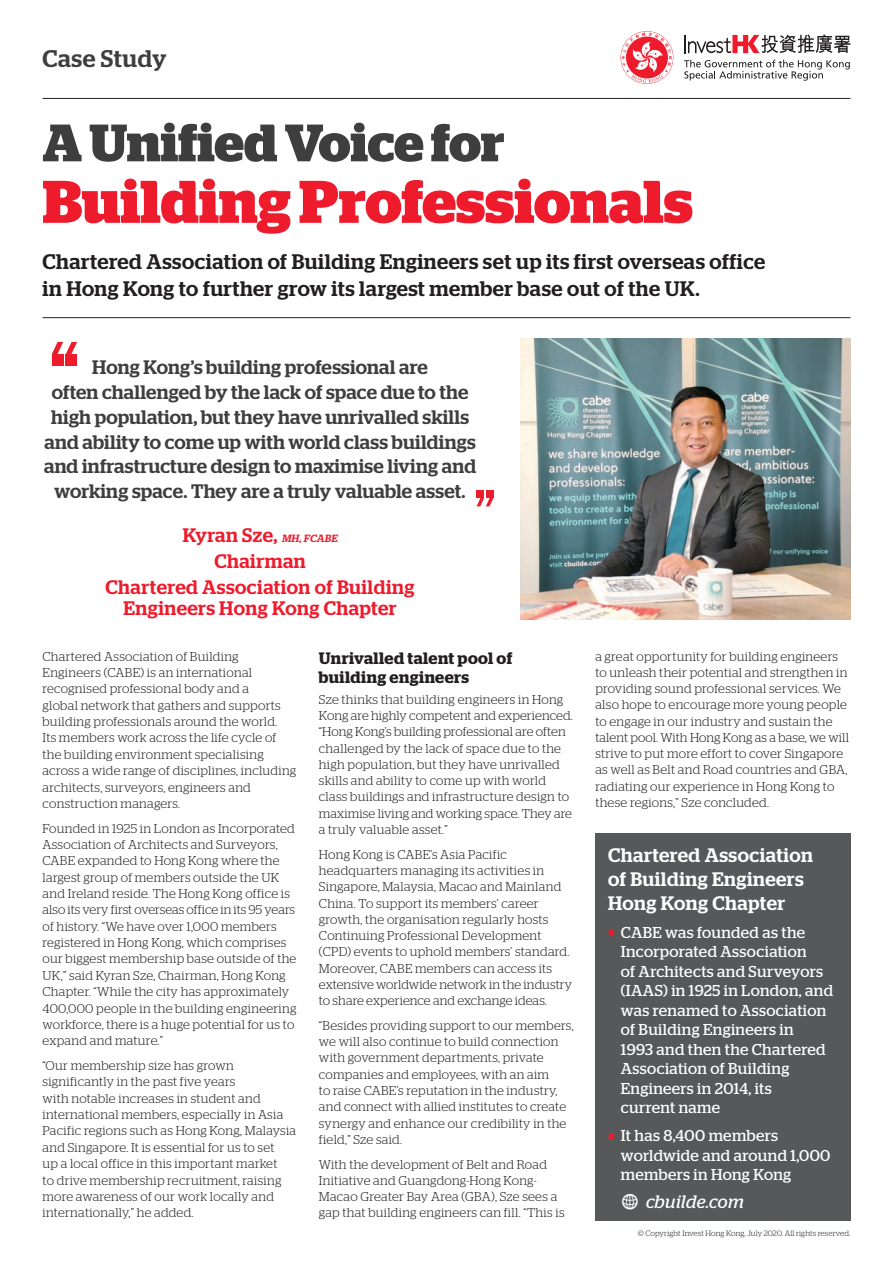
<style>
.page{position:relative;width:893px;height:1263px;background:#fff}
.page>*{position:absolute;margin:0;border:0;box-sizing:border-box;transform-origin:0 0}
.t1{font:700 60px "Stag";color:#ee1b2d}
.t2{font:700 52.5px "Stag";letter-spacing:-.005em;color:#3e3e3f}
.t3{font:500 24px "Stag";letter-spacing:.025em;color:#3e3e3f}
.t4{font:500 21px/27px "Stag";letter-spacing:.025em;color:#231f20}
.t5{font:500 19.5px/24.8px "Stag";letter-spacing:.01em;color:#3e3e3f;text-align:center}
.t6{font:500 19.5px/26.1px "Stag";letter-spacing:.025em;color:#ee1b2d;text-align:center}
.t7{font:500 19.5px/24px "Stag";letter-spacing:.025em;color:#fff}
.t8{font:italic 18px "Stag";letter-spacing:.025em;color:#fff}
.t9{font:600 16.5px/19.5px "Stag";letter-spacing:.025em;color:#231f20}
.t10{font:15.75px/19.5px "Stag";letter-spacing:.025em;color:#fff}
.t11{font:300 12.75px/16.2px "Stag";letter-spacing:.02em;color:#231f20}
.t12{font:300 7.8px "Stag";letter-spacing:.015em;color:#231f20}
.s1{font-style:italic;font-size:10.5px}
.s2{color:#ee1b2d}
.s3{font-family:"Modern Pictograms";font-style:normal;font-size:24px}
</style>
<div class="page">
<svg style="left:621px;top:32px;width:51px;height:51px"></svg>
<svg style="left:684px;top:60px;width:166px;height:21px"></svg>
<svg style="left:685px;top:34px;width:165px;height:19px"></svg>
<hr style="left:43px;top:98px;width:807px;height:1px;background:#231f20">
<hr style="left:43px;top:317px;width:807px;height:1px;background:#231f20">
<div style="left:595px;top:833px;width:255px;height:387px;background:#57585a"></div>
<div style="left:486px;top:490px;width:7px;height:8px;background:#ee1b2d"></div>
<div style="left:476px;top:490px;width:8px;height:8px;background:#ee1b2d"></div>
<svg style="left:477px;top:498px;width:16px;height:8px"></svg>
<img style="left:520px;top:339px;width:330px;height:281px">
<div style="left:52px;top:354px;width:11px;height:12px;background:#ee1b2d"></div>
<div style="left:66px;top:354px;width:11px;height:12px;background:#ee1b2d"></div>
<svg style="left:52px;top:342px;width:25px;height:12px"></svg>
<h3 class="t3" style="left:43px;top:45px;width:126px">Case Study</h3>
<h2 class="t2" style="left:43px;top:112px;width:464px">A Unified Voice for</h2>
<h1 class="t1" style="left:43px;top:167px;width:652px">Building Professionals</h1>
<h3 class="t4" style="left:43px;top:248px;width:724px">Chartered Association of Building Engineers set up its first overseas office in Hong Kong to further grow its largest member base out of the UK.</h3>
<p class="t5" style="left:44px;top:355px;width:434px">Hong Kong’s building professional are<br>often challenged by the lack of space due to the high population, but they have unrivalled skills and ability to come up with world class buildings and infrastructure design to maximise living and working space. They are a truly valuable asset.</p>
<h3 class="t6" style="left:106px;top:522px;width:310px">Kyran Sze, <span class="s1">MH,FCABE<br></span>Chairman<br>Chartered Association of Building</h3>
<h3 class="t6" style="left:124px;top:595px;width:275px">Engineers Hong Kong Chapter</h3>
<p class="t11" style="left:43px;top:648px;width:255px">Chartered Association of Building Engineers (CABE) is an international recognised professional body and a<br>global network that gathers and supports building professionals around the world.<br>Its members work across the life cycle of the building environment specialising across a wide range of disciplines, including architects, surveyors, engineers and construction managers.</p>
<p class="t11" style="left:43px;top:820px;width:255px">Founded in 1925 in London as Incorporated Association of Architects and Surveyors, CABE expanded to Hong Kong where the largest group of members outside the UK and Ireland reside. The Hong Kong office is also its very first overseas office in its 95 years of history. “We have over 1,000 members registered in Hong Kong, which comprises our biggest membership base outside of the UK,” said Kyran Sze, Chairman, Hong Kong Chapter. “While the city has approximately 400,000 people in the building engineering workforce, there is a huge potential for us to expand and mature.”</p>
<p class="t11" style="left:43px;top:1057px;width:255px">“Our membership size has grown significantly in the past five years<br>with notable increases in student and international members, especially in Asia Pacific regions such as Hong Kong, Malaysia and Singapore. It is essential for us to set<br>up a local office in this important market<br>to drive membership recruitment, raising more awareness of our work locally and internationally,” he added.</p>
<p class="t9" style="left:319px;top:648px;width:195px">Unrivalled talent pool of building engineers</p>
<p class="t11" style="left:319px;top:691px;width:255px">Sze thinks that building engineers in Hong Kong are highly competent and experienced. “Hong Kong’s building professional are often challenged by the lack of space due to the high population, but they have unrivalled skills and ability to come up with world class buildings and infrastructure design to maximise living and working space. They are a truly valuable asset.”</p>
<p class="t11" style="left:319px;top:846px;width:255px">Hong Kong is CABE’s Asia Pacific headquarters managing its activities in Singapore, Malaysia, Macao and Mainland China. To support its members’ career growth, the organisation regularly hosts Continuing Professional Development (CPD) events to uphold members’ standard.<br>Moreover, CABE members can access its extensive worldwide network in the industry to share experience and exchange ideas.</p>
<p class="t11" style="left:319px;top:1017px;width:256px">“Besides providing support to our members, we will also continue to build connection with government departments, private companies and employees, with an aim<br>to raise CABE’s reputation in the industry, and connect with allied institutes to create synergy and enhance our credibility in the field,” Sze said.</p>
<p class="t11" style="left:319px;top:1156px;width:247px">With the development of Belt and Road Initiative and Guangdong-Hong Kong-Macao Greater Bay Area (GBA), Sze sees a gap that building engineers can fill. “This is</p>
<p class="t11" style="left:595px;top:648px;width:255px">a great opportunity for building engineers to unleash their potential and strengthen in providing sound professional services. We also hope to encourage more young people to engage in our industry and sustain the talent pool. With Hong Kong as a base, we will strive to put more effort to cover Singapore as well as Belt and Road countries and GBA, radiating our experience in Hong Kong to these regions,” Sze concluded.</p>
<h3 class="t7" style="left:608px;top:842px;width:206px">Chartered Association of Building Engineers<br>Hong Kong Chapter</h3>
<p class="t10" style="left:621px;top:922px;width:214px;text-indent:-13px"><span class="s2">■</span> CABE was founded as the<br>Incorporated Association<br>of Architects and Surveyors (IAAS) in 1925 in London, and was renamed to Association of Building Engineers in<br>1993 and then the Chartered<br>Association of Building<br>Engineers in 2014, its<br>current name</p>
<p class="t10" style="left:621px;top:1126px;width:211px;text-indent:-13px"><span class="s2">■</span> It has 8,400 members worldwide and around 1,000 members in Hong Kong</p>
<h3 class="t8" style="left:621px;top:1191px;width:124px"><span class="s3">w</span> cbuilde.com</h3>
<p class="t12" style="left:638px;top:1229px;width:214px">© Copyright Invest Hong Kong, July 2020. All rights reserved.</p>
</div>
